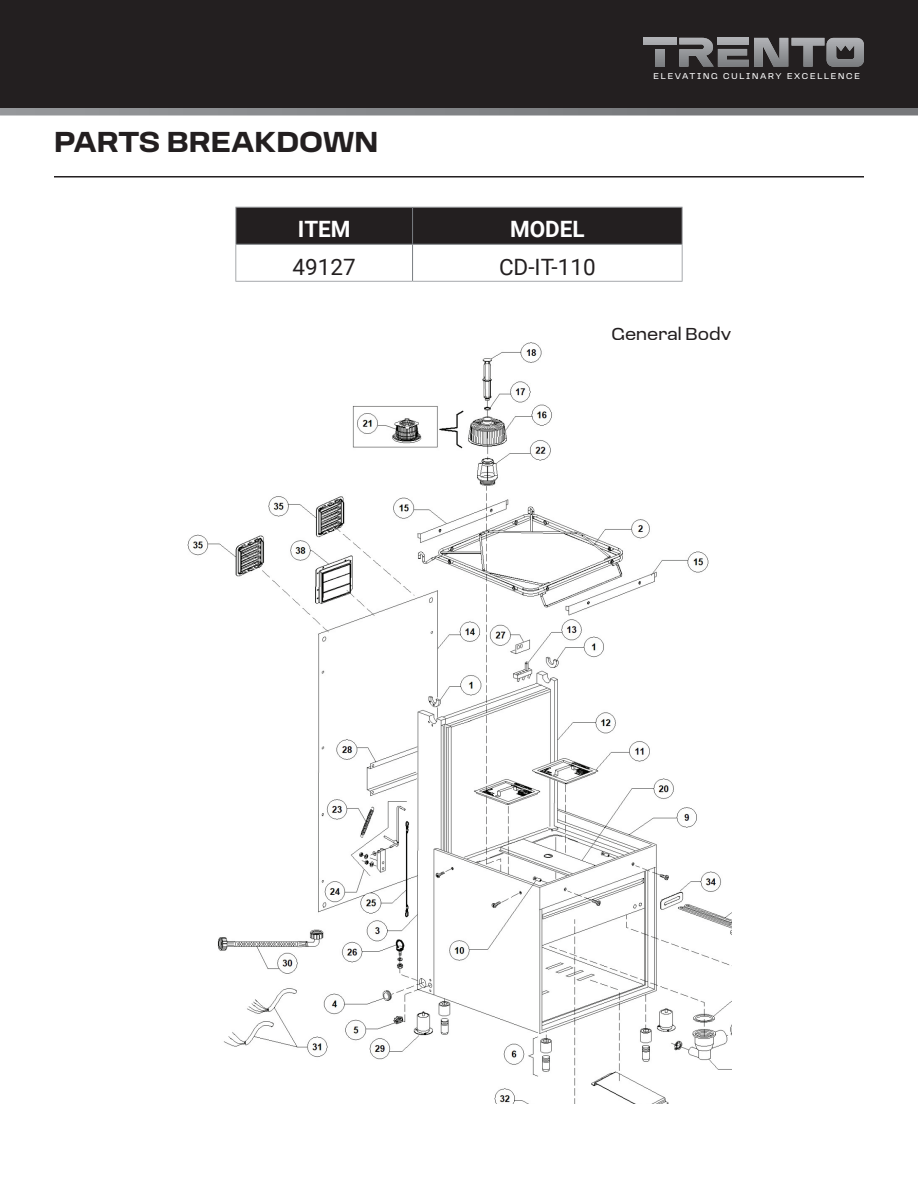
<style>
.page{position:relative;width:918px;height:1188px;background:#fff}
.page>*{position:absolute;margin:0;border:0;box-sizing:border-box;transform-origin:0 0}
.t1{font:700 30px "Loos Wide";color:#231f20}
.t2{font:22.5px "Roboto";color:#231f20}
.t3{font:700 22.5px "Roboto";color:#fff}
.t4{font:18px "Loos Wide";color:#231f20}
.t5{font:8.7px "Loos Wide";letter-spacing:.2em;color:#fff}
</style>
<div class="page">
<div style="left:0;top:0;width:918px;height:108px;background:#231f20"></div>
<div style="left:643px;top:38px;width:33px;height:6px;background:#acadb1"></div>
<svg style="left:655px;top:49px;width:9px;height:18px"></svg>
<svg style="left:679px;top:38px;width:185px;height:29px"></svg>
<svg style="left:0;top:108px;width:918px;height:8px;background:#8a8b8e"></svg>
<hr style="left:54px;top:176px;width:810px;height:2px;background:#231f20">
<div style="left:236px;top:208px;width:446px;height:36px;background:#231f20"></div>
<hr style="left:235px;top:207px;width:178px;height:1px;background:#a6a9ac">
<hr style="left:235px;top:208px;width:1px;height:36px;background:#a6a9ac">
<hr style="left:413px;top:207px;width:270px;height:1px;background:#a6a9ac">
<hr style="left:682px;top:208px;width:1px;height:36px;background:#a6a9ac">
<hr style="left:235px;top:244px;width:1px;height:37px;background:#a6a9ac">
<hr style="left:682px;top:244px;width:1px;height:37px;background:#a6a9ac">
<hr style="left:235px;top:281px;width:178px;height:1px;background:#a6a9ac">
<hr style="left:413px;top:281px;width:270px;height:1px;background:#a6a9ac">
<hr style="left:412px;top:208px;width:1px;height:36px;background:#797d82">
<hr style="left:236px;top:244px;width:177px;height:1px;background:#797d82">
<hr style="left:413px;top:244px;width:269px;height:1px;background:#797d82">
<hr style="left:412px;top:245px;width:1px;height:36px;background:#797d82">
<img style="left:187px;top:342px;width:544px;height:762px">
<p class="t1" style="left:54px;top:120px;width:326px">PARTS BREAKDOWN</p>
<p class="t5" style="left:654px;top:70px;width:208px">ELEVATING CULINARY EXCELLENCE</p>
<p class="t3" style="left:298px;top:214px;width:54px">ITEM</p>
<p class="t3" style="left:510px;top:214px;width:76px">MODEL</p>
<p class="t2" style="left:293px;top:251px;width:65px">49127</p>
<p class="t2" style="left:499px;top:251px;width:98px">CD-IT-110</p>
<p class="t4" style="left:611px;top:321px;width:121px">General Body</p>
</div>
